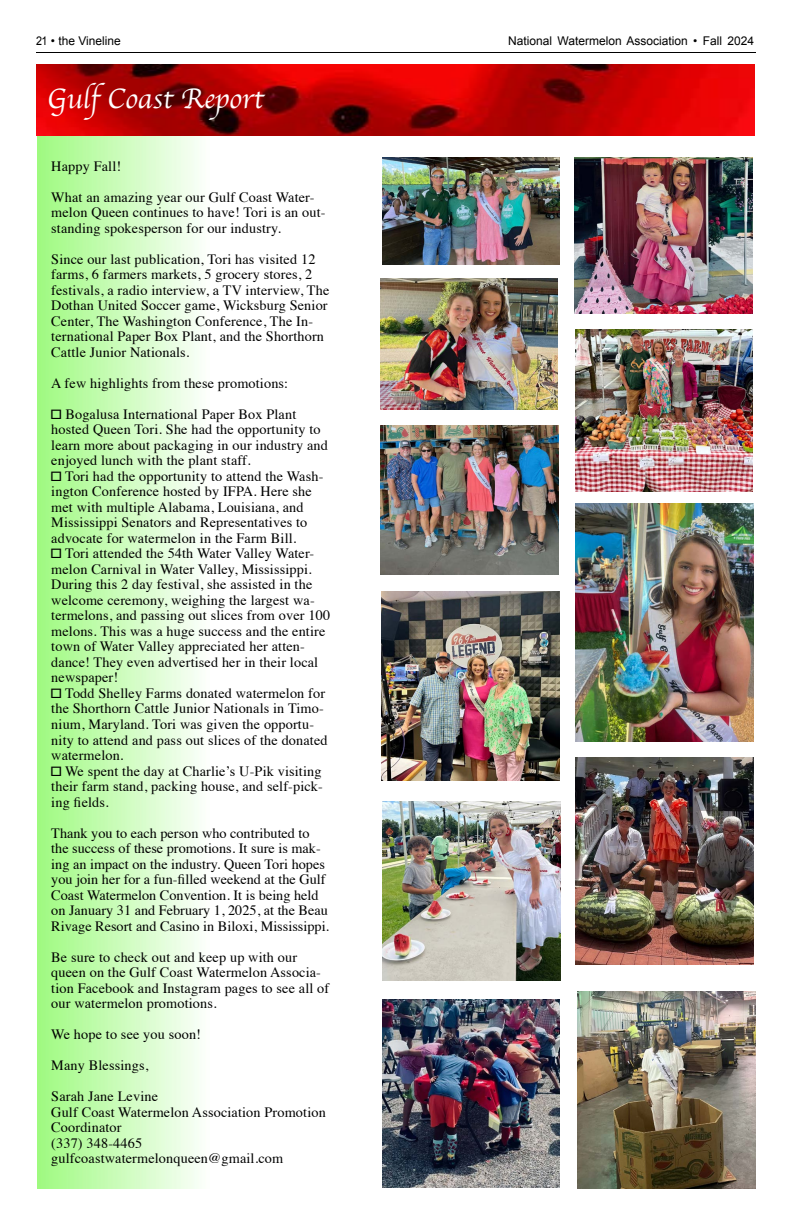
<style>
.page{position:relative;width:792px;height:1224px;background:#fff}
.page>*{position:absolute;margin:0;border:0;box-sizing:border-box;transform-origin:0 0}
.t1{font:29.3px "Apple Chancery";color:#fff}
.t2{font:14.2px/15.5px "Times";letter-spacing:.01em;color:#000}
.t3{font:12px "Arial";color:#000}
.t4{font:12px "Arial";color:#000;scale:.9 1}
</style>
<div class="page">
<hr style="left:36px;top:52px;width:720px;height:1px;background:#000">
<img style="left:37px;top:64px;width:717px;height:72px">
<img style="left:575px;top:329px;width:178px;height:162px">
<img style="left:380px;top:278px;width:177px;height:131px">
<img style="left:576px;top:757px;width:177px;height:208px">
<img style="left:576px;top:503px;width:177px;height:239px">
<img style="left:382px;top:592px;width:177px;height:188px">
<img style="left:381px;top:425px;width:177px;height:150px">
<img style="left:578px;top:992px;width:177px;height:196px">
<img style="left:383px;top:802px;width:177px;height:178px">
<img style="left:382px;top:999px;width:177px;height:189px">
<img style="left:574px;top:157px;width:178px;height:157px">
<img style="left:382px;top:157px;width:178px;height:108px">
<p class="t4" style="left:36px;top:33px;width:96px">21 • the Vineline</p>
<p class="t3" style="left:508px;top:33px;width:247px">National Watermelon Association • Fall 2024</p>
<h1 class="t1" style="left:47px;top:76px;width:218px">Gulf Coast Report</h1>
<p class="t2" style="left:51px;top:149px;width:265px;line-height:31px">Happy Fall!<br>What an amazing year our Gulf Coast Water-</p>
<p class="t2" style="left:51px;top:204px;width:276px">melon Queen continues to have! Tori is an out&shy;standing spokesperson for our industry.</p>
<p class="t2" style="left:51px;top:250px;width:280px">Since our last publication, Tori has visited 12 farms, 6 farmers markets, 5 grocery stores, 2 festivals, a radio interview, a TV interview, The Dothan United Soccer game, Wicksburg Senior Center, The Washington Conference, The In&shy;ternational Paper Box Plant, and the Shorthorn Cattle Junior Nationals.</p>
<p class="t2" style="left:51px;top:374px;width:238px">A few highlights from these promotions:</p>
<p class="t2" style="left:51px;top:405px;width:278px">● Bogalusa International Paper Box Plant hosted Queen Tori. She had the opportunity to learn more about packaging in our industry and enjoyed lunch with the plant staff.</p>
<p class="t2" style="left:51px;top:467px;width:274px">● Tori had the opportunity to attend the Wash&shy;ington Conference hosted by IFPA. Here she met with multiple Alabama, Louisiana, and Mississippi Senators and Representatives to advocate for watermelon in the Farm Bill.</p>
<p class="t2" style="left:51px;top:545px;width:280px">● Tori attended the 54th Water Valley Water&shy;melon Carnival in Water Valley, Mississippi.<br>During this 2 day festival, she assisted in the welcome ceremony, weighing the largest wa&shy;termelons, and passing out slices from over 100 melons. This was a huge success and the entire town of Water Valley appreciated her atten&shy;dance! They even advertised her in their local newspaper!</p>
<p class="t2" style="left:51px;top:684px;width:278px">● Todd Shelley Farms donated watermelon for the Shorthorn Cattle Junior Nationals in Timo&shy;nium, Maryland. Tori was given the opportu&shy;nity to attend and pass out slices of the donated watermelon.</p>
<p class="t2" style="left:51px;top:762px;width:273px;text-align:justify">● We spent the day at Charlie’s U-Pik visiting their farm stand, packing house, and self-pick&shy;ing fields.</p>
<p class="t2" style="left:51px;top:824px;width:279px">Thank you to each person who contributed to the success of these promotions. It sure is mak&shy;ing an impact on the industry. Queen Tori hopes you join her for a fun-filled weekend at the Gulf Coast Watermelon Convention. It is being held on January 31 and February 1, 2025, at the Beau Rivage Resort and Casino in Biloxi, Mississippi.</p>
<p class="t2" style="left:51px;top:948px;width:280px">Be sure to check out and keep up with our queen on the Gulf Coast Watermelon Associa&shy;tion Facebook and Instagram pages to see all of our watermelon promotions.</p>
<p class="t2" style="left:51px;top:1018px;width:151px;line-height:31px">We hope to see you soon!<br>Many Blessings,<br>Sarah Jane Levine</p>
<p class="t2" style="left:51px;top:1103px;width:276px">Gulf Coast Watermelon Association Promotion<br>Coordinator<br>(337) 348-4465 gulfcoastwatermelonqueen@gmail.com</p>
</div>
